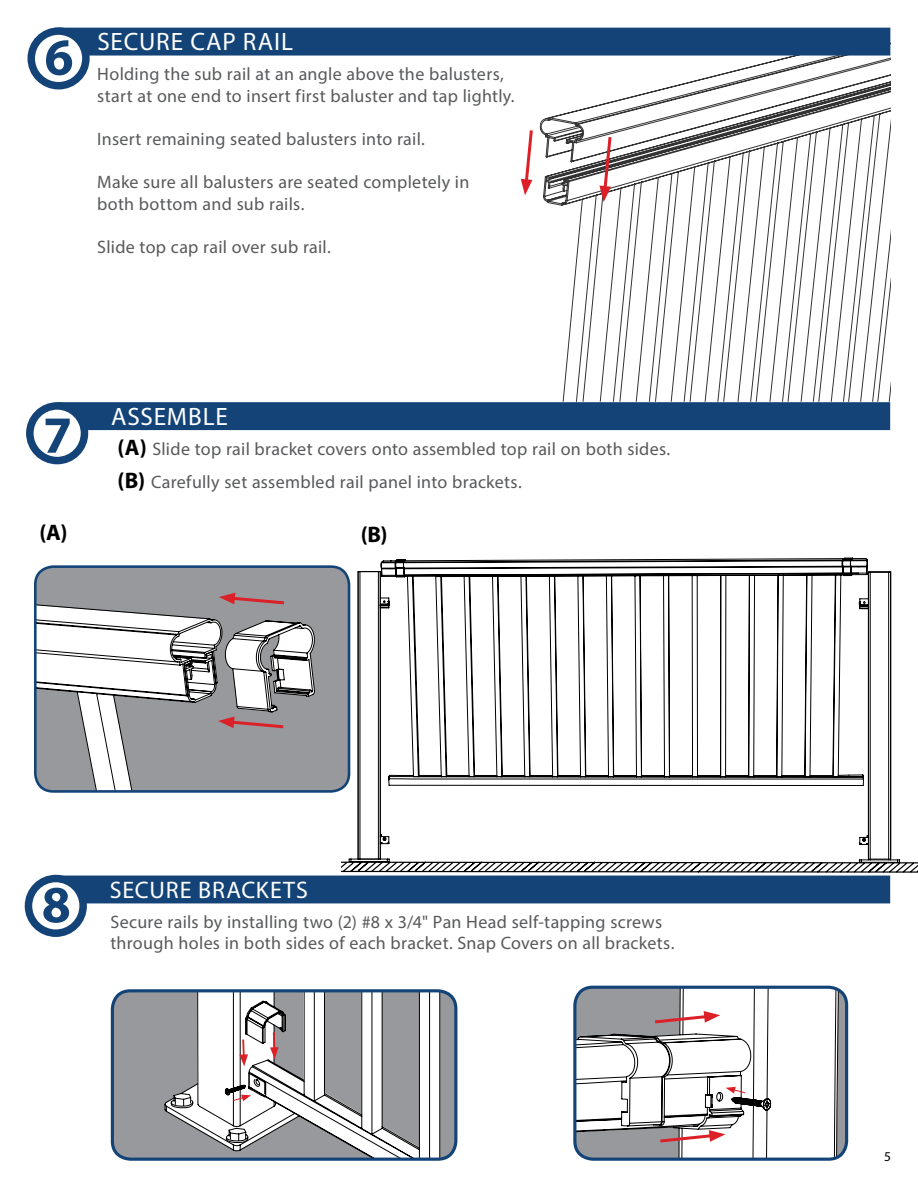
<style>
.page{position:relative;width:918px;height:1188px;background:#fff}
.page>*{position:absolute;margin:0;border:0;box-sizing:border-box;transform-origin:0 0}
.t1{font:700 52.5px "Myriad Pro";color:#144477}
.t2{font:25.2px "Myriad Pro";letter-spacing:.03em;color:#fff}
.t3{font:24px "Myriad Pro";letter-spacing:.035em;color:#fff}
.t4{font:700 22.5px "Myriad Pro";color:#000}
.t5{font:18px/21.6px "Myriad Pro";letter-spacing:.015em;color:#58595b}
.t6{font:13.5px "Myriad Pro";color:#000}
.s1{font-weight:700;font-size:22.5px;color:#000}
</style>
<div class="page">
<div style="left:316px;top:567px;width:32px;height:222px;background:#97999c"></div>
<div style="left:34px;top:565px;width:316px;height:228px;border:3px solid #144477;border-radius:18px"></div>
<div style="left:573px;top:986px;width:275px;height:175px;border:3px solid #144477;border-radius:18px"></div>
<div style="left:112px;top:993px;width:53px;height:164px;background:#97999c"></div>
<svg style="left:165px;top:993px;width:291px;height:9px"></svg>
<div style="left:111px;top:989px;width:346px;height:172px;border:3px solid #144477;border-radius:18px"></div>
<div style="left:63px;top:402px;width:827px;height:28px;background:#144477"></div>
<svg style="left:520px;top:42px;width:371px;height:360px"></svg>
<div style="left:30px;top:406px;width:54px;height:55px;background:#fff;border-radius:50%"></div>
<div style="left:26px;top:402px;width:62px;height:62px;border:8px solid #144477;border-radius:50%"></div>
<div style="left:25px;top:875px;width:62px;height:62px;border:8px solid #144477;border-radius:50%"></div>
<svg style="left:521px;top:127px;width:14px;height:68px"></svg>
<svg style="left:599px;top:134px;width:14px;height:68px"></svg>
<div style="left:68px;top:28px;width:822px;height:28px;background:#144477"></div>
<div style="left:31px;top:31px;width:55px;height:55px;background:#fff;border-radius:50%"></div>
<div style="left:27px;top:27px;width:63px;height:62px;border:8px solid #144477;border-radius:50%"></div>
<svg style="left:35px;top:567px;width:281px;height:224px"></svg>
<svg style="left:165px;top:1002px;width:291px;height:157px"></svg>
<svg style="left:575px;top:987px;width:264px;height:172px"></svg>
<svg style="left:348px;top:571px;width:552px;height:289px"></svg>
<svg style="left:57px;top:860px;width:861px;height:43px"></svg>
<svg style="left:381px;top:558px;width:487px;height:228px"></svg>
<h1 class="t1" style="left:44px;top:23px;width:31px">6</h1>
<h2 class="t2" style="left:97px;top:26px;width:197px">SECURE CAP RAIL</h2>
<p class="t5" style="left:97px;top:63px;width:419px">Holding the sub rail at an angle above the balusters, start at one end to insert first baluster and tap lightly.</p>
<p class="t5" style="left:97px;top:128px;width:329px">Insert remaining seated balusters into rail.</p>
<p class="t5" style="left:97px;top:171px;width:374px">Make sure all balusters are seated completely in both bottom and sub rails.</p>
<p class="t5" style="left:97px;top:236px;width:235px">Slide top cap rail over sub rail.</p>
<h1 class="t1" style="left:43px;top:401px;width:31px">7</h1>
<h2 class="t2" style="left:111px;top:401px;width:118px">ASSEMBLE</h2>
<p class="t5" style="left:118px;top:432px;width:554px;line-height:33px"><span class="s1">(A)</span> Slide top rail bracket covers onto assembled top rail on both sides. <span class="s1">(B)</span> Carefully set assembled rail panel into brackets.</p>
<p class="t4" style="left:39px;top:518px;width:30px">(A)</p>
<p class="t4" style="left:361px;top:520px;width:28px">(B)</p>
<h1 class="t1" style="left:42px;top:870px;width:31px">8</h1>
<h3 class="t3" style="left:110px;top:875px;width:200px">SECURE BRACKETS</h3>
<p class="t5" style="left:110px;top:911px;width:566px">Secure rails by installing two (2) #8 x 3/4" Pan Head self-tapping screws through holes in both sides of each bracket. Snap Covers on all brackets.</p>
<p class="t6" style="left:884px;top:1148px;width:8px">5</p>
</div>
